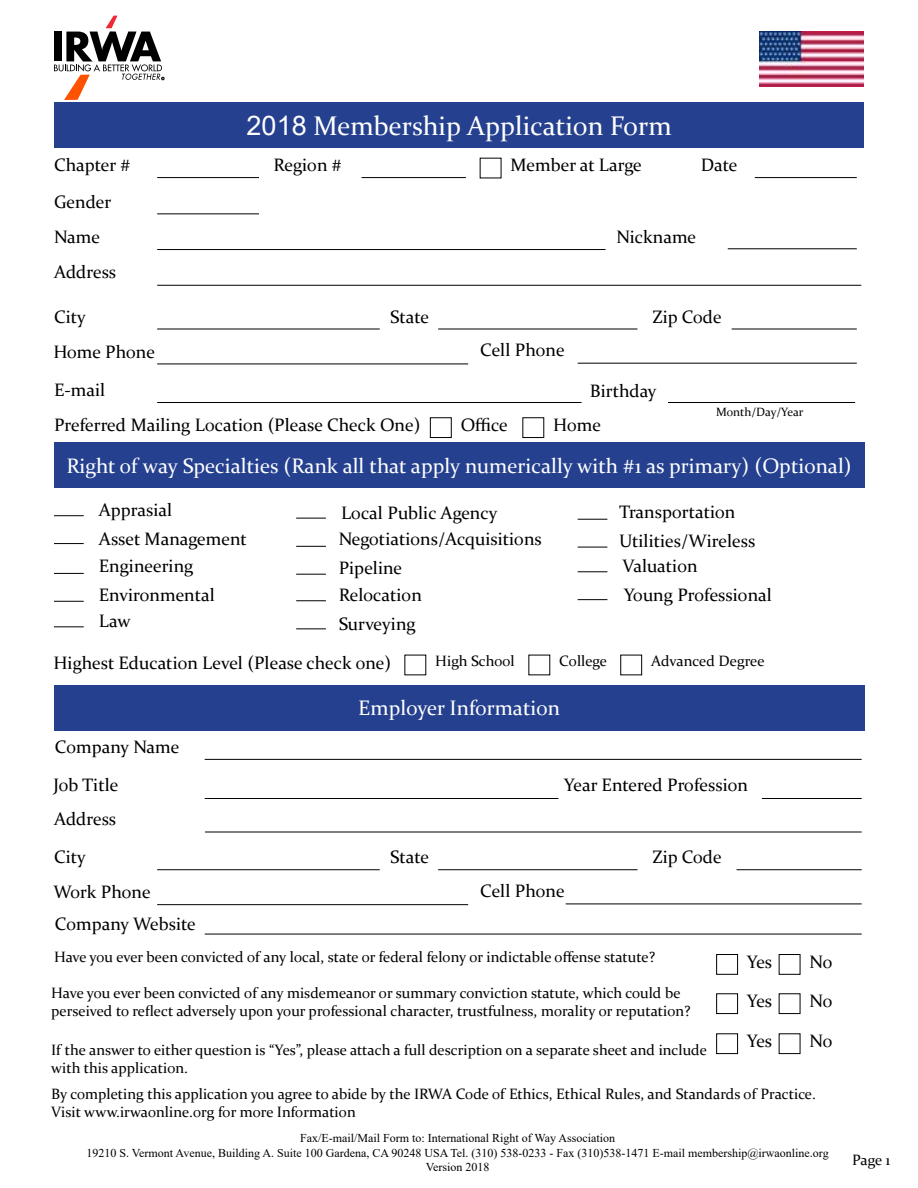
<style>
.page{position:relative;width:918px;height:1188px;background:#fff}
.page>*{position:absolute;margin:0;border:0;box-sizing:border-box;transform-origin:0 0}
.t1{font:27px "Constantia";color:#fff}
.t2{font:21px "Constantia";color:#fff}
.t3{font:18px/39.3px "Constantia";color:#000}
.t4{font:15px/18px "Constantia";color:#000}
.t5{font:12px/14.4px "Times New Roman";color:#000;text-align:center}
.t6{font:12px "Constantia";color:#000}
.s1{font-family:"Arial"}
</style>
<div class="page">
<svg style="left:54px;top:16px;width:110px;height:84px"></svg>
<div style="left:54px;top:102px;width:810px;height:46px;background:#25408f"></div>
<div style="left:54px;top:442px;width:810px;height:46px;background:#25408f"></div>
<div style="left:54px;top:685px;width:810px;height:46px;background:#25408f"></div>
<img style="left:760px;top:32px;width:104px;height:55px">
<hr style="left:157px;top:177px;width:102px;height:1px;background:#000">
<hr style="left:157px;top:213px;width:102px;height:1px;background:#000">
<hr style="left:157px;top:329px;width:223px;height:1px;background:#000">
<hr style="left:157px;top:869px;width:223px;height:1px;background:#000">
<hr style="left:157px;top:364px;width:311px;height:1px;background:#000">
<hr style="left:157px;top:904px;width:311px;height:1px;background:#000">
<hr style="left:438px;top:329px;width:199px;height:1px;background:#000">
<hr style="left:438px;top:869px;width:199px;height:1px;background:#000">
<hr style="left:578px;top:363px;width:279px;height:1px;background:#000">
<hr style="left:566px;top:904px;width:296px;height:1px;background:#000">
<hr style="left:732px;top:329px;width:125px;height:1px;background:#000">
<hr style="left:737px;top:869px;width:125px;height:1px;background:#000">
<hr style="left:157px;top:249px;width:449px;height:1px;background:#000">
<hr style="left:205px;top:759px;width:657px;height:1px;background:#000">
<hr style="left:205px;top:934px;width:657px;height:1px;background:#000">
<hr style="left:157px;top:285px;width:704px;height:1px;background:#000">
<hr style="left:205px;top:832px;width:657px;height:1px;background:#000">
<hr style="left:157px;top:402px;width:425px;height:1px;background:#000">
<hr style="left:205px;top:798px;width:353px;height:1px;background:#000">
<hr style="left:362px;top:177px;width:104px;height:1px;background:#000">
<hr style="left:668px;top:402px;width:187px;height:1px;background:#000">
<hr style="left:762px;top:798px;width:100px;height:1px;background:#000">
<hr style="left:728px;top:248px;width:129px;height:1px;background:#000">
<hr style="left:755px;top:177px;width:102px;height:1px;background:#000">
<div style="left:430px;top:417px;width:22px;height:21px;border:1px solid #000"></div>
<div style="left:716px;top:954px;width:22px;height:21px;border:1px solid #000"></div>
<div style="left:716px;top:993px;width:22px;height:21px;border:1px solid #000"></div>
<div style="left:716px;top:1033px;width:22px;height:21px;border:1px solid #000"></div>
<div style="left:522px;top:417px;width:22px;height:21px;border:1px solid #000"></div>
<div style="left:779px;top:954px;width:21px;height:21px;border:1px solid #000"></div>
<div style="left:620px;top:655px;width:22px;height:20px;border:1px solid #000"></div>
<hr style="left:54px;top:515px;width:30px;height:1px;background:#000">
<hr style="left:54px;top:626px;width:30px;height:1px;background:#000">
<hr style="left:296px;top:600px;width:30px;height:1px;background:#000">
<svg style="left:578px;top:571px;width:29px;height:1px"></svg>
<hr style="left:54px;top:573px;width:30px;height:1px;background:#000">
<hr style="left:296px;top:546px;width:30px;height:1px;background:#000">
<svg style="left:578px;top:519px;width:29px;height:1px"></svg>
<hr style="left:54px;top:543px;width:30px;height:1px;background:#000">
<hr style="left:296px;top:518px;width:30px;height:1px;background:#000">
<hr style="left:296px;top:628px;width:30px;height:1px;background:#000">
<svg style="left:578px;top:599px;width:29px;height:1px"></svg>
<hr style="left:54px;top:601px;width:30px;height:1px;background:#000">
<hr style="left:296px;top:574px;width:30px;height:1px;background:#000">
<svg style="left:578px;top:547px;width:29px;height:1px"></svg>
<h1 class="t1" style="left:247px;top:108px;width:427px"><span class="s1">2018</span> Membership Application Form</h1>
<p class="t3" style="left:54px;top:147px;width:78px;line-height:35.5px">Chapter #<br>Gender<br>Name</p>
<p class="t3" style="left:273px;top:145px;width:70px">Region #</p>
<p class="t3" style="left:511px;top:145px;width:133px">Member at Large</p>
<p class="t3" style="left:701px;top:145px;width:38px">Date</p>
<p class="t3" style="left:616px;top:216px;width:81px">Nickname</p>
<p class="t3" style="left:54px;top:252px;width:64px">Address</p>
<p class="t3" style="left:54px;top:296px;width:33px">City</p>
<p class="t3" style="left:390px;top:296px;width:40px">State</p>
<p class="t3" style="left:652px;top:296px;width:71px">Zip Code</p>
<p class="t3" style="left:53px;top:331px;width:103px">Home Phone</p>
<p class="t3" style="left:480px;top:330px;width:86px">Cell Phone</p>
<p class="t3" style="left:54px;top:369px;width:53px">E-mail</p>
<p class="t3" style="left:590px;top:370px;width:68px">Birthday</p>
<p class="t3" style="left:54px;top:404px;width:368px">Preferred Mailing Location (Please Check One)</p>
<p class="t3" style="left:461px;top:404px;width:48px">Office</p>
<p class="t3" style="left:553px;top:404px;width:49px">Home</p>
<p class="t6" style="left:716px;top:404px;width:89px">Month/Day/Year</p>
<h2 class="t2" style="left:66px;top:451px;width:787px">Right of way Specialties (Rank all that apply numerically with #1 as primary) (Optional)</h2>
<p class="t3" style="left:99px;top:489px;width:75px">Apprasial</p>
<p class="t3" style="left:99px;top:518px;width:150px">Asset Management</p>
<p class="t3" style="left:341px;top:493px;width:158px">Local Public Agency</p>
<p class="t3" style="left:339px;top:518px;width:205px">Negotiations/Acquisitions</p>
<p class="t3" style="left:619px;top:491px;width:118px">Transportation</p>
<p class="t3" style="left:619px;top:520px;width:138px">Utilities/Wireless</p>
<p class="t3" style="left:99px;top:545px;width:96px">Engineering</p>
<p class="t3" style="left:623px;top:545px;width:77px">Valuation</p>
<p class="t3" style="left:339px;top:547px;width:65px">Pipeline</p>
<p class="t3" style="left:339px;top:574px;width:85px">Relocation</p>
<p class="t3" style="left:99px;top:574px;width:117px">Environmental</p>
<p class="t3" style="left:624px;top:574px;width:149px">Young Professional</p>
<p class="t3" style="left:99px;top:600px;width:33px">Law</p>
<p class="t3" style="left:339px;top:604px;width:78px">Surveying</p>
<p class="t3" style="left:53px;top:643px;width:339px">Highest Education Level (Please check one)</p>
<p class="t4" style="left:435px;top:652px;width:81px">High School</p>
<p class="t4" style="left:559px;top:652px;width:49px">College</p>
<p class="t4" style="left:651px;top:652px;width:115px">Advanced Degree</p>
<p class="t3" style="left:55px;top:726px;width:126px">Company Name</p>
<p class="t3" style="left:53px;top:765px;width:66px">Job Title</p>
<p class="t3" style="left:54px;top:798px;width:64px">Address</p>
<p class="t3" style="left:54px;top:837px;width:33px">City</p>
<p class="t3" style="left:53px;top:872px;width:99px">Work Phone</p>
<p class="t3" style="left:55px;top:904px;width:143px">Company Website</p>
<h2 class="t2" style="left:358px;top:694px;width:203px">Employer Information</h2>
<p class="t3" style="left:390px;top:837px;width:40px">State</p>
<p class="t3" style="left:564px;top:765px;width:185px">Year Entered Profession</p>
<p class="t3" style="left:480px;top:870px;width:86px">Cell Phone</p>
<p class="t3" style="left:652px;top:837px;width:71px">Zip Code</p>
<p class="t4" style="left:54px;top:948px;width:603px">Have you ever been convicted of any local, state or federal felony or indictable offense statute?</p>
<p class="t4" style="left:51px;top:983px;width:641px">Have you ever been convicted of any misdemeanor or summary conviction statute, which could be perseived to reflect adversely upon your professional character, trustfulness, morality or reputation?</p>
<p class="t4" style="left:51px;top:1040px;width:657px">If the answer to either question is “Yes”, please attach a full description on a separate sheet and include with this application.</p>
<p class="t4" style="left:51px;top:1085px;width:766px">By completing this application you agree to abide by the IRWA Code of Ethics, Ethical Rules, and Standards of Practice.<br>Visit www.irwaonline.org for more Information</p>
<p class="t5" style="left:86px;top:1131px;width:744px">Fax/E-mail/Mail Form to: International Right of Way Association<br>19210 S. Vermont Avenue, Building A. Suite 100 Gardena, CA 90248 USA Tel. (310) 538-0233 - Fax (310)538-1471 E-mail membership@irwaonline.org<br>Version 2018</p>
<p class="t3" style="left:747px;top:941px;width:27px">Yes<br>Yes</p>
<p class="t3" style="left:747px;top:1020px;width:27px">Yes</p>
<p class="t3" style="left:810px;top:941px;width:24px">No<br>No</p>
<p class="t3" style="left:810px;top:1020px;width:24px">No</p>
<p class="t4" style="left:852px;top:1150px;width:40px">Page 1</p>
</div>
